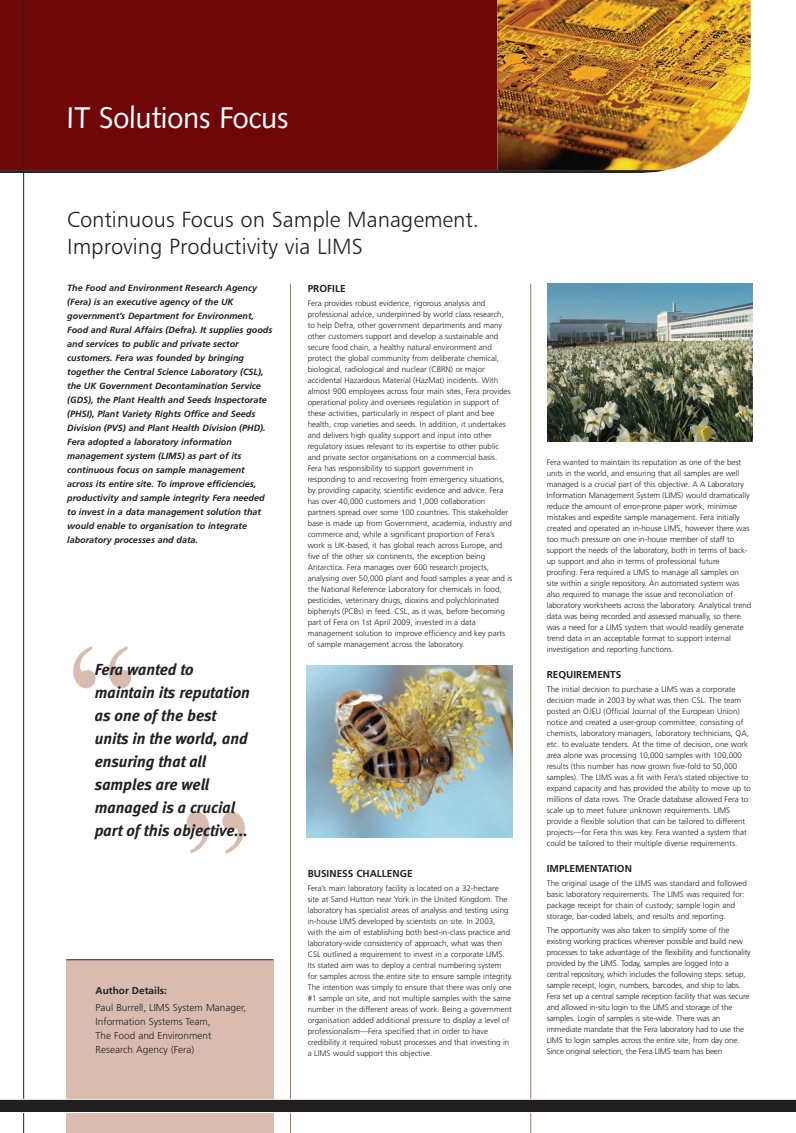
<style>
.page{position:relative;width:796px;height:1133px;background:#fff}
.page>*{position:absolute;margin:0;border:0;box-sizing:border-box;transform-origin:0 0}
.t1{font:168px "Times";color:#d9bcaf;scale:.9 1}
.t2{font:30px "Humanist 531 BT Roman A";letter-spacing:-.015em;color:#fff}
.t3{font:22px/27px "Humanist 777 BT Light B";color:#231f20}
.t4{font:italic 16px/23px "Meta Bold LF";color:#231f20}
.t5{font:300 10px/14px "Frutiger";color:#231f20}
.t6{font:700 10px "Frutiger";color:#231f20}
.t7{font:italic 700 9px/14px "Frutiger";color:#231f20}
.t8{font:300 8px/11px "Frutiger";color:#231f20}
.s1{font-weight:700}
</style>
<div class="page">
<div style="left:0;top:0;width:497px;height:170px;background:#6f0709"></div>
<div style="left:66px;top:960px;width:207px;height:173px;background:#d9bcaf"></div>
<img style="left:497px;top:0;width:253px;height:170px">
<hr style="left:290px;top:284px;width:1px;height:849px;background:#ac7160">
<hr style="left:530px;top:284px;width:1px;height:849px;background:#ac7160">
<hr style="left:66px;top:959px;width:207px;height:1px;background:#231f20">
<hr style="left:23px;top:0;width:1px;height:1133px;background:#231f20">
<svg style="left:0;top:1099px;width:795px;height:14px;background:#403c3d"></svg>
<img style="left:306px;top:665px;width:206px;height:172px">
<img style="left:547px;top:284px;width:205px;height:157px">
<svg style="left:0;top:170px;width:665px;height:3px;background:#302c2c"></svg>
<p class="t2" style="left:66px;top:106px;width:224px">IT Solutions Focus</p>
<p class="t3" style="left:67px;top:208px;width:413px">Continuous Focus on Sample Management.<br>Improving Productivity via LIMS</p>
<p class="t7" style="left:67px;top:282px;width:207px">The Food and Environment Research Agency (Fera) is an executive agency of the UK government’s Department for Environment, Food and Rural Affairs (Defra). It supplies goods and services to public and private sector customers. Fera was founded by bringing together the Central Science Laboratory (CSL), the UK Government Decontamination Service (GDS), the Plant Health and Seeds Inspectorate (PHSI), Plant Variety Rights Office and Seeds Division (PVS) and Plant Health Division (PHD).<br>Fera adopted a laboratory information management system (LIMS) as part of its continuous focus on sample management across its entire site. To improve efficiencies, productivity and sample integrity Fera needed to invest in a data management solution that would enable to organisation to integrate laboratory processes and data.</p>
<p class="t1" style="left:68px;top:604px;width:76px">“</p>
<p class="t4" style="left:95px;top:659px;width:157px">Fera wanted to maintain its reputation as one of the best units in the world, and ensuring that all samples are well managed is a crucial part of this objective...</p>
<p class="t1" style="left:249px;top:896px;width:76px;rotate:-180deg">“</p>
<p class="t5" style="left:95px;top:983px;width:152px;line-height:16.8px"><span class="s1">Author Details:<br></span>Paul Burrell, LIMS System Manager,</p>
<p class="t5" style="left:95px;top:1015px;width:117px;text-align:justify">Information Systems Team, The Food and Environment Research Agency (Fera)</p>
<p class="t6" style="left:307px;top:285px;width:39px">PROFILE</p>
<p class="t8" style="left:307px;top:298px;width:206px">Fera provides robust evidence, rigorous analysis and professional advice, underpinned by world class research, to help Defra, other government departments and many other customers support and develop a sustainable and secure food chain, a healthy natural environment and protect the global community from deliberate chemical, biological, radiological and nuclear (CBRN) or major accidental Hazardous Material (HazMat) incidents. With almost 900 employees across four main sites, Fera provides operational policy and oversees regulation in support of these activities, particularly in respect of plant and bee health, crop varieties and seeds. In addition, it undertakes and delivers high quality support and input into other regulatory issues relevant to its expertise to other public and private sector organisations on a commercial basis.<br>Fera has responsibility to support government in responding to and recovering from emergency situations, by providing capacity, scientific evidence and advice. Fera has over 40,000 customers and 1,000 collaboration partners spread over some 100 countries. This stakeholder base is made up from Government, academia, industry and commerce and, while a significant proportion of Fera’s work is UK-based, it has global reach across Europe, and five of the other six continents, the exception being Antarctica. Fera manages over 600 research projects, analysing over 50,000 plant and food samples a year and is the National Reference Laboratory for chemicals in food, pesticides, veterinary drugs, dioxins and polychlorinated biphenyls (PCBs) in feed. CSL, as it was, before becoming part of Fera on 1st April 2009, invested in a data management solution to improve efficiency and key parts of sample management across the laboratory.</p>
<p class="t6" style="left:307px;top:870px;width:106px">BUSINESS CHALLENGE</p>
<p class="t8" style="left:307px;top:883px;width:206px">Fera’s main laboratory facility is located on a 32-hectare<br>site at Sand Hutton near York in the United Kingdom. The laboratory has specialist areas of analysis and testing using in-house LIMS developed by scientists on site. In 2003,<br>with the aim of establishing both best-in-class practice and laboratory-wide consistency of approach, what was then CSL outlined a requirement to invest in a corporate LIMS.<br>Its stated aim was to deploy a central numbering system for samples across the entire site to ensure sample integrity.<br>The intention was simply to ensure that there was only one #1 sample on site, and not multiple samples with the same number in the different areas of work. Being a government organisation added additional pressure to display a level of professionalism—Fera specified that in order to have credibility it required robust processes and that investing in a LIMS would support this objective.</p>
<p class="t8" style="left:546px;top:457px;width:206px">Fera wanted to maintain its reputation as one of the best units in the world, and ensuring that all samples are well managed is a crucial part of this objective. A A Laboratory Information Management System (LIMS) would dramatically reduce the amount of error-prone paper work, minimise mistakes and expedite sample management. Fera initially created and operated an in-house LIMS, however there was too much pressure on one in-house member of staff to support the needs of the laboratory, both in terms of back&shy;up support and also in terms of professional future proofing. Fera required a LIMS to manage all samples on site within a single repository. An automated system was also required to manage the issue and reconciliation of laboratory worksheets across the laboratory. Analytical trend data was being recorded and assessed manually, so there was a need for a LIMS system that would readily generate trend data in an acceptable format to support internal investigation and reporting functions.</p>
<p class="t6" style="left:546px;top:670px;width:76px">REQUIREMENTS</p>
<p class="t8" style="left:546px;top:684px;width:205px">The initial decision to purchase a LIMS was a corporate decision made in 2003 by what was then CSL. The team posted an OJEU (Official Journal of the European Union) notice and created a user-group committee, consisting of chemists, laboratory managers, laboratory technicians, QA, etc. to evaluate tenders. At the time of decision, one work area alone was processing 10,000 samples with 100,000 results (this number has now grown five-fold to 50,000 samples). The LIMS was a fit with Fera’s stated objective to expand capacity and has provided the ability to move up to millions of data rows. The Oracle database allowed Fera to scale up to meet future unknown requirements. LIMS provide a flexible solution that can be tailored to different projects—for Fera this was key. Fera wanted a system that could be tailored to their multiple diverse requirements.</p>
<p class="t6" style="left:546px;top:864px;width:87px">IMPLEMENTATION</p>
<p class="t8" style="left:546px;top:878px;width:202px">The original usage of the LIMS was standard and followed basic laboratory requirements. The LIMS was required for: package receipt for chain of custody; sample login and storage; bar-coded labels; and results and reporting.</p>
<p class="t8" style="left:546px;top:925px;width:205px">The opportunity was also taken to simplify some of the existing working practices wherever possible and build new processes to take advantage of the flexibility and functionality provided by the LIMS. Today, samples are logged into a central repository, which includes the following steps: setup, sample receipt, login, numbers, barcodes, and ship to labs.<br>Fera set up a central sample reception facility that was secure and allowed in-situ login to the LIMS and storage of the samples. Login of samples is site-wide. There was an immediate mandate that the Fera laboratory had to use the LIMS to login samples across the entire site, from day one.<br>Since original selection, the Fera LIMS team has been</p>
</div>
